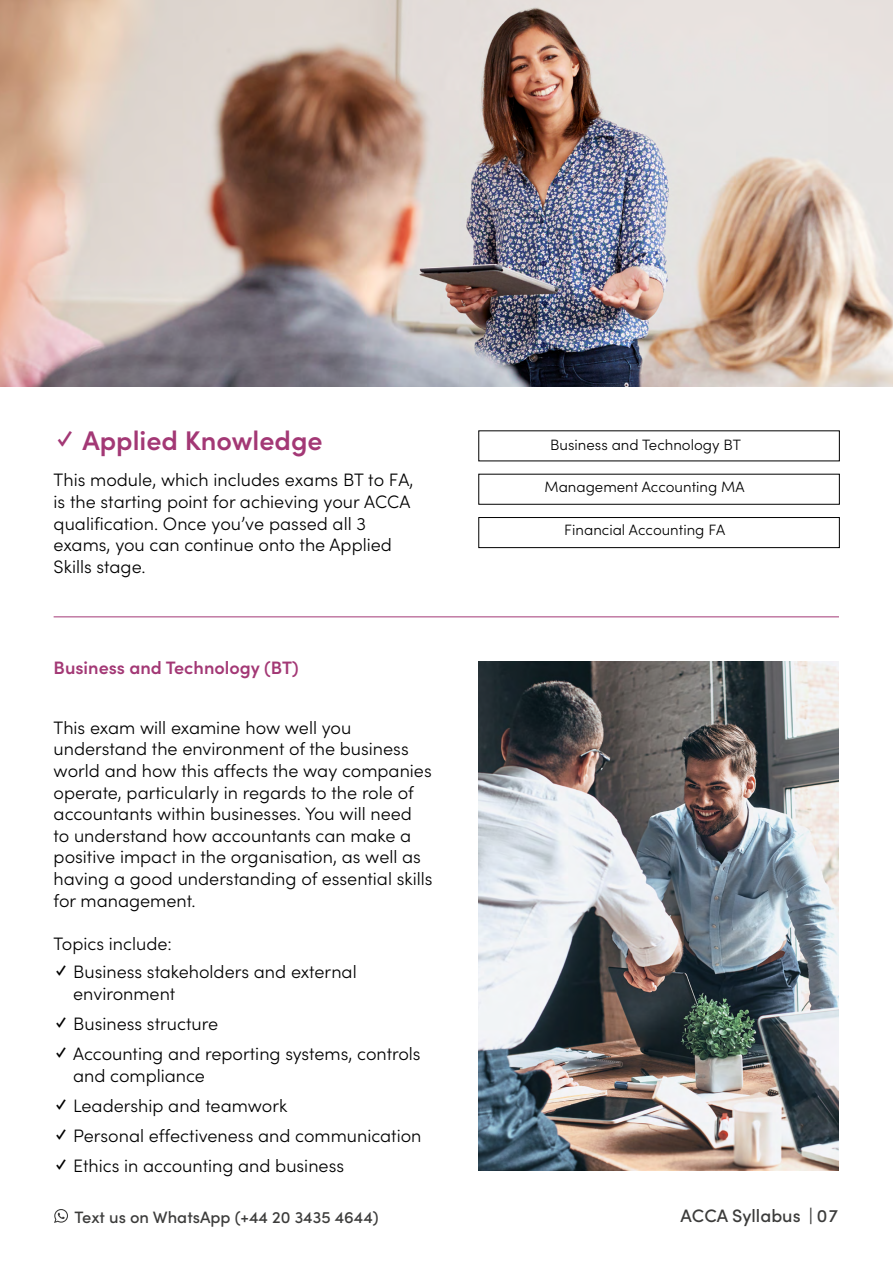
<style>
.page{position:relative;width:893px;height:1263px;background:#fff}
.page>*{position:absolute;margin:0;border:0;box-sizing:border-box;transform-origin:0 0}
.t1{font:600 27px "Sofia Pro";color:#a33875}
.t2{font:300 18px/21.6px "Sofia Pro";color:#000}
.t3{font:600 18px "Sofia Pro";color:#a33875}
.t4{font:500 18px "Sofia Pro";color:#3c3c3b}
.t5{font:500 16.5px "Sofia Pro";color:#3c3c3b}
.t6{font:300 15px "Sofia Pro";color:#000}
.s1{font-weight:600}
</style>
<div class="page">
<img style="left:0;top:0;width:893px;height:387px">
<div style="left:478px;top:474px;width:362px;height:31px;border:1px solid #000"></div>
<div style="left:478px;top:517px;width:362px;height:31px;border:1px solid #000"></div>
<hr style="left:54px;top:616px;width:785px;height:1px;background:#a33875">
<img style="left:478px;top:661px;width:361px;height:509px">
<svg style="left:54px;top:1209px;width:14px;height:14px"></svg>
<h1 class="t1" style="left:54px;top:420px;width:271px">✓ Applied Knowledge</h1>
<p class="t2" style="left:54px;top:468px;width:361px">This module, which includes exams BT to FA, is the starting point for achieving your ACCA qualification. Once you’ve passed all 3 exams, you can continue onto the Applied Skills stage.</p>
<p class="t3" style="left:54px;top:654px;width:247px">Business and Technology (BT)</p>
<p class="t2" style="left:54px;top:716px;width:380px">This exam will examine how well you understand the environment of the business world and how this affects the way companies operate, particularly in regards to the role of accountants within businesses. You will need<br>to understand how accountants can make a positive impact in the organisation, as well as having a good understanding of essential skills for management.</p>
<p class="t2" style="left:54px;top:932px;width:120px">Topics include:</p>
<p class="t2" style="left:73px;top:960px;width:285px;text-indent:-20px"><span class="s1">✓</span> Business stakeholders and external environment</p>
<p class="t2" style="left:54px;top:1012px;width:166px"><span class="s1">✓</span> Business structure</p>
<p class="t2" style="left:73px;top:1042px;width:349px;text-indent:-20px"><span class="s1">✓</span> Accounting and reporting systems, controls and compliance</p>
<p class="t2" style="left:54px;top:1094px;width:235px"><span class="s1">✓</span> Leadership and teamwork</p>
<p class="t2" style="left:54px;top:1124px;width:369px"><span class="s1">✓</span> Personal effectiveness and communication</p>
<p class="t2" style="left:54px;top:1154px;width:292px"><span class="s1">✓</span> Ethics in accounting and business</p>
<p class="t6" style="left:550px;top:434px;width:192px">Business and Technology BT</p>
<p class="t6" style="left:544px;top:476px;width:202px">Management Accounting MA</p>
<p class="t6" style="left:564px;top:518px;width:163px">Financial Accounting FA</p>
<p class="t5" style="left:74px;top:1205px;width:306px">Text us on WhatsApp (+44 20 3435 4644)</p>
<p class="t4" style="left:680px;top:1202px;width:159px">ACCA Syllabus | 07</p>
</div>
